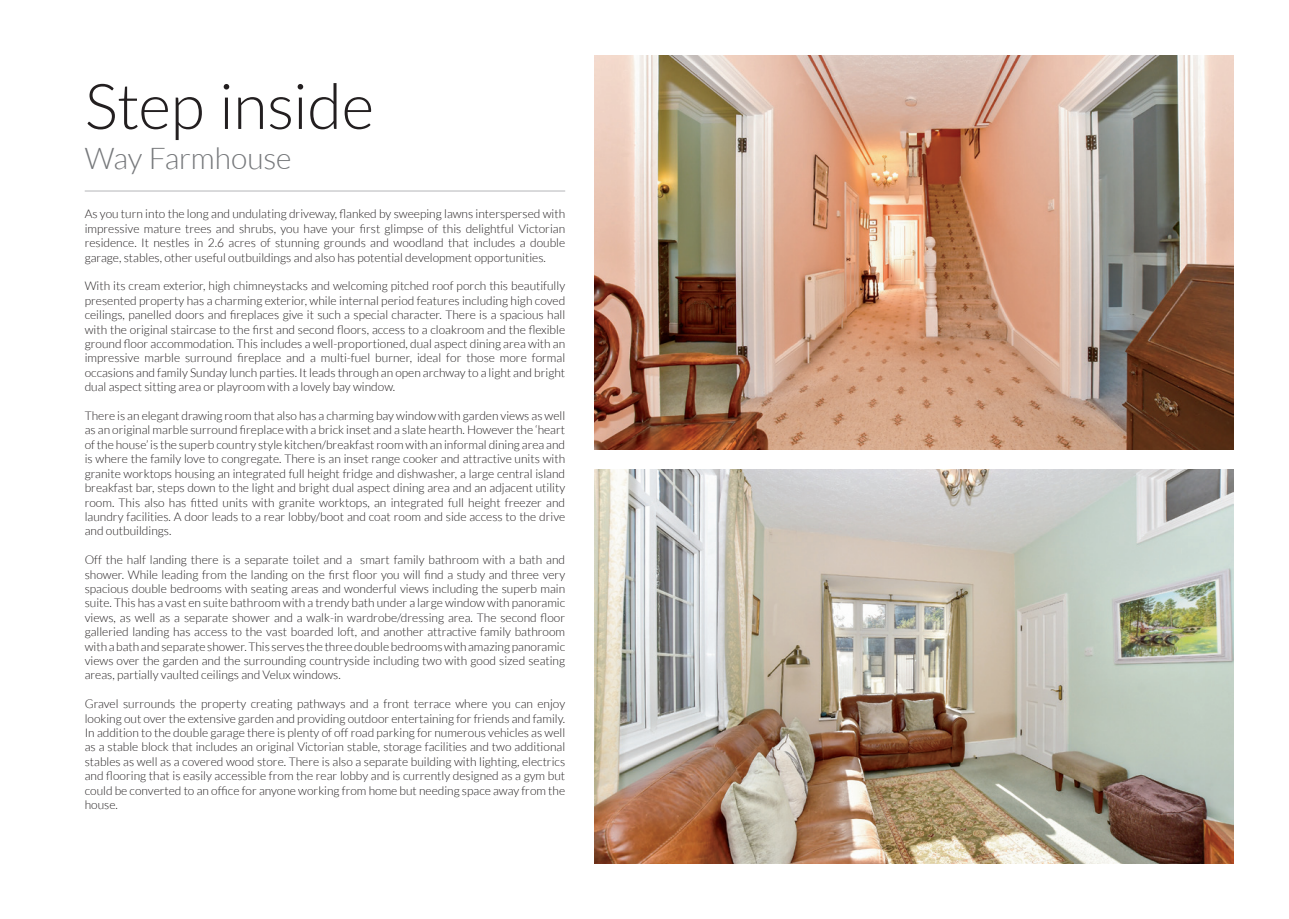
<style>
.page{position:relative;width:1289px;height:919px;background:#fff}
.page>*{position:absolute;margin:0;border:0;box-sizing:border-box;transform-origin:0 0}
.t1{font:300 63px "Lato";letter-spacing:-.005em;color:#231f20}
.t2{font:300 30px "Lato";letter-spacing:-.005em;color:#76787b}
.t3{font:300 12px/14.4px "Lato";color:#231f20;text-align:justify}
</style>
<div class="page">
<img style="left:594px;top:55px;width:639px;height:395px">
<img style="left:594px;top:469px;width:639px;height:394px">
<hr style="left:85px;top:191px;width:480px;height:1px;background:#b4b5b8">
<h1 class="t1" style="left:85px;top:72px;width:291px">Step inside</h1>
<h2 class="t2" style="left:85px;top:143px;width:208px">Way Farmhouse</h2>
<p class="t3" style="left:85px;top:207px;width:482px">As you turn into the long and undulating driveway, flanked by sweeping lawns interspersed with impressive mature trees and shrubs, you have your first glimpse of this delightful Victorian residence. It nestles in 2.6 acres of stunning grounds and woodland that includes a double garage, stables, other useful outbuildings and also has potential development opportunities.</p>
<p class="t3" style="left:85px;top:279px;width:482px">With its cream exterior, high chimneystacks and welcoming pitched roof porch this beautifully presented property has a charming exterior, while internal period features including high coved ceilings, panelled doors and fireplaces give it such a special character. There is a spacious hall with the original staircase to the first and second floors, access to a cloakroom and the flexible ground floor accommodation. This includes a well-proportioned, dual aspect dining area with an impressive marble surround fireplace and a multi-fuel burner, ideal for those more formal occasions and family Sunday lunch parties. It leads through an open archway to a light and bright dual aspect sitting area or playroom with a lovely bay window.</p>
<p class="t3" style="left:85px;top:408px;width:482px">There is an elegant drawing room that also has a charming bay window with garden views as well as an original marble surround fireplace with a brick inset and a slate hearth. However the ‘heart of the house’ is the superb country style kitchen/breakfast room with an informal dining area and is where the family love to congregate. There is an inset range cooker and attractive units with granite worktops housing an integrated full height fridge and dishwasher, a large central island breakfast bar, steps down to the light and bright dual aspect dining area and an adjacent utility room. This also has fitted units with granite worktops, an integrated full height freezer and laundry facilities. A door leads to a rear lobby/boot and coat room and side access to the drive and outbuildings.</p>
<p class="t3" style="left:85px;top:552px;width:482px">Off the half landing there is a separate toilet and a smart family bathroom with a bath and shower. While leading from the landing on the first floor you will find a study and three very spacious double bedrooms with seating areas and wonderful views including the superb main suite. This has a vast en suite bathroom with a trendy bath under a large window with panoramic views, as well as a separate shower and a walk-in wardrobe/dressing area. The second floor galleried landing has access to the vast boarded loft, and another attractive family bathroom with a bath and separate shower. This serves the three double bedrooms with amazing panoramic views over the garden and the surrounding countryside including two with good sized seating areas, partially vaulted ceilings and Velux windows.</p>
<p class="t3" style="left:85px;top:696px;width:482px">Gravel surrounds the property creating pathways and a front terrace where you can enjoy looking out over the extensive garden and providing outdoor entertaining for friends and family.<br>In addition to the double garage there is plenty of off road parking for numerous vehicles as well as a stable block that includes an original Victorian stable, storage facilities and two additional stables as well as a covered wood store. There is also a separate building with lighting, electrics and flooring that is easily accessible from the rear lobby and is currently designed as a gym but could be converted to an office for anyone working from home but needing space away from the house.</p>
</div>
